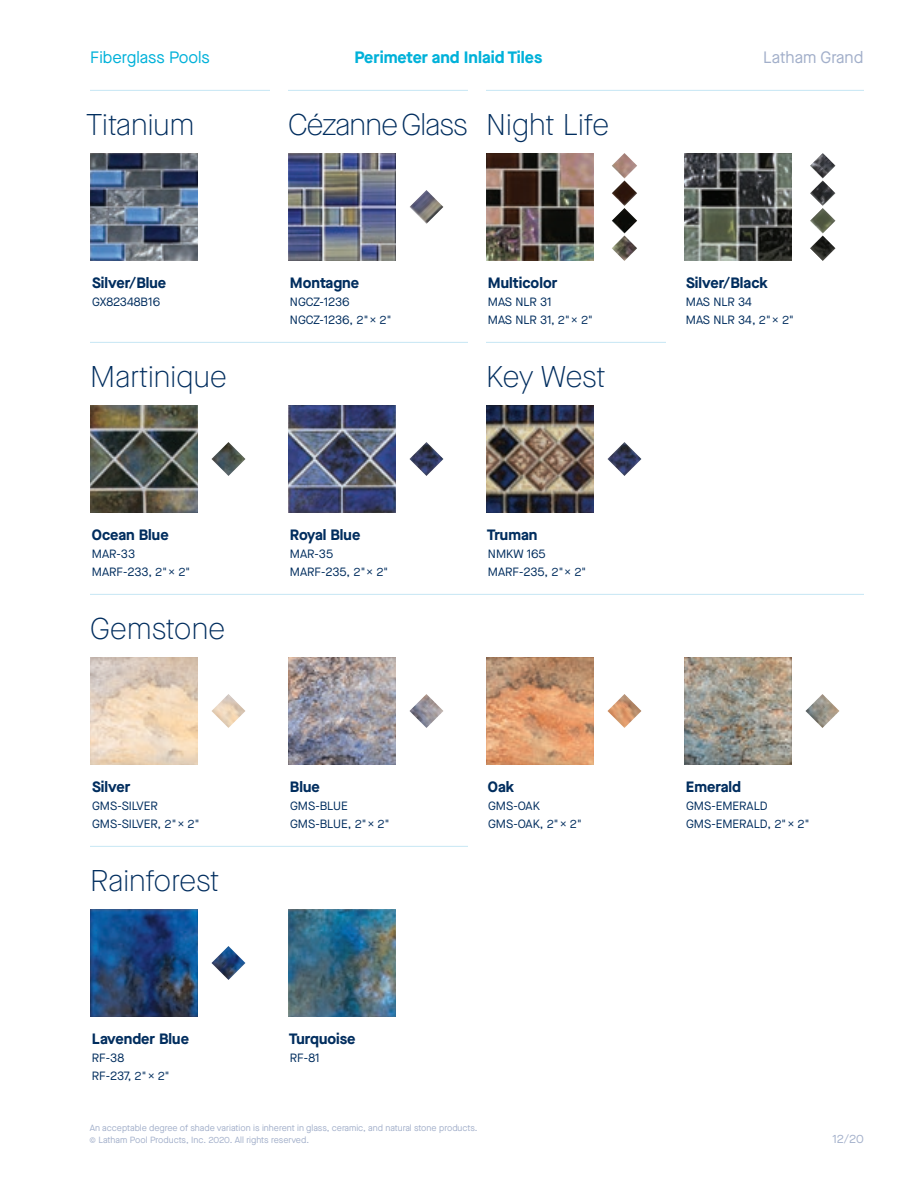
<style>
.page{position:relative;width:918px;height:1188px;background:#fff}
.page>*{position:absolute;margin:0;border:0;box-sizing:border-box;transform-origin:0 0}
.t1{font:100 30px "Maison Neue";color:#002d5e}
.t2{font:100 30px "Maison Neue";letter-spacing:-.03em;color:#002d5e}
.t3{font:700 16.5px "Maison Neue";color:#00b1d9}
.t4{font:16.5px "Maison Neue";color:#00b1d9}
.t5{font:16.5px "Maison Neue";color:#a2afca}
.t6{font:700 15px "Maison Neue";color:#002d5e}
.t7{font:12px/18px "Maison Neue";color:#002d5e}
.t8{font:12px "Maison Neue";color:#a2afca}
.t9{font:9px/12px "Maison Neue";color:#a2afca}
</style>
<div class="page">
<img style="left:90px;top:909px;width:108px;height:108px">
<img style="left:212px;top:946px;width:33px;height:34px">
<img style="left:486px;top:405px;width:108px;height:108px">
<img style="left:90px;top:153px;width:108px;height:108px">
<img style="left:90px;top:657px;width:108px;height:108px">
<img style="left:212px;top:694px;width:33px;height:34px">
<img style="left:90px;top:405px;width:108px;height:108px">
<img style="left:212px;top:442px;width:33px;height:34px">
<img style="left:288px;top:909px;width:108px;height:108px">
<img style="left:288px;top:657px;width:108px;height:108px">
<img style="left:410px;top:694px;width:33px;height:34px">
<img style="left:288px;top:405px;width:108px;height:108px">
<img style="left:410px;top:442px;width:33px;height:34px">
<img style="left:608px;top:442px;width:33px;height:34px">
<img style="left:486px;top:153px;width:108px;height:108px">
<img style="left:612px;top:181px;width:25px;height:25px">
<img style="left:486px;top:657px;width:108px;height:108px">
<img style="left:608px;top:694px;width:33px;height:34px">
<img style="left:684px;top:153px;width:108px;height:108px">
<img style="left:810px;top:236px;width:25px;height:25px">
<img style="left:810px;top:153px;width:25px;height:25px">
<img style="left:684px;top:657px;width:108px;height:108px">
<img style="left:806px;top:694px;width:33px;height:34px">
<img style="left:288px;top:153px;width:108px;height:108px">
<img style="left:410px;top:190px;width:33px;height:34px">
<img style="left:612px;top:153px;width:25px;height:25px">
<img style="left:612px;top:208px;width:25px;height:25px">
<img style="left:612px;top:236px;width:25px;height:25px">
<img style="left:810px;top:181px;width:25px;height:25px">
<img style="left:810px;top:208px;width:25px;height:25px">
<hr style="left:90px;top:846px;width:378px;height:1px;background:#c7e7f4">
<hr style="left:486px;top:342px;width:180px;height:1px;background:#c7e7f4">
<hr style="left:90px;top:90px;width:180px;height:1px;background:#c7e7f4">
<hr style="left:288px;top:90px;width:180px;height:1px;background:#c7e7f4">
<hr style="left:486px;top:90px;width:378px;height:1px;background:#c7e7f4">
<hr style="left:90px;top:342px;width:378px;height:1px;background:#c7e7f4">
<hr style="left:90px;top:594px;width:774px;height:1px;background:#c7e7f4">
<h2 class="t3" style="left:355px;top:45px;width:189px">Perimeter and Inlaid Tiles</h2>
<h2 class="t4" style="left:90px;top:46px;width:121px">Fiberglass Pools</h2>
<h2 class="t5" style="left:763px;top:46px;width:102px">Latham Grand</h2>
<h1 class="t1" style="left:86px;top:105px;width:110px">Titanium</h1>
<h1 class="t2" style="left:288px;top:105px;width:181px">Cézanne Glass</h1>
<h1 class="t1" style="left:486px;top:105px;width:125px">Night Life</h1>
<p class="t6" style="left:92px;top:272px;width:76px">Silver/Blue</p>
<p class="t7" style="left:92px;top:293px;width:69px">GX82348B16</p>
<p class="t6" style="left:290px;top:272px;width:71px">Montagne</p>
<p class="t7" style="left:290px;top:293px;width:103px">NGCZ-1236<br>NGCZ-1236, 2" × 2"</p>
<p class="t6" style="left:488px;top:272px;width:71px">Multicolor</p>
<p class="t7" style="left:488px;top:293px;width:106px">MAS NLR 31<br>MAS NLR 31, 2" × 2"</p>
<p class="t6" style="left:686px;top:272px;width:84px">Silver/Black</p>
<p class="t7" style="left:686px;top:293px;width:109px">MAS NLR 34<br>MAS NLR 34, 2" × 2"</p>
<h1 class="t1" style="left:90px;top:357px;width:139px">Martinique</h1>
<h1 class="t1" style="left:486px;top:357px;width:121px">Key West</h1>
<p class="t6" style="left:92px;top:524px;width:78px">Ocean Blue</p>
<p class="t7" style="left:92px;top:545px;width:100px">MAR-33<br>MARF-233, 2" × 2"</p>
<p class="t6" style="left:290px;top:524px;width:72px">Royal Blue</p>
<p class="t7" style="left:290px;top:545px;width:100px">MAR-35<br>MARF-235, 2" × 2"</p>
<p class="t6" style="left:487px;top:524px;width:52px">Truman</p>
<p class="t7" style="left:488px;top:545px;width:100px">NMKW 165<br>MARF-235, 2" × 2"</p>
<h1 class="t1" style="left:90px;top:609px;width:137px">Gemstone</h1>
<p class="t6" style="left:92px;top:776px;width:40px">Silver</p>
<p class="t7" style="left:92px;top:797px;width:109px">GMS-SILVER<br>GMS-SILVER, 2" × 2"</p>
<p class="t6" style="left:290px;top:776px;width:31px">Blue</p>
<p class="t7" style="left:290px;top:797px;width:101px">GMS-BLUE<br>GMS-BLUE, 2" × 2"</p>
<p class="t6" style="left:488px;top:776px;width:28px">Oak</p>
<p class="t7" style="left:488px;top:797px;width:95px">GMS-OAK<br>GMS-OAK, 2" × 2"</p>
<p class="t6" style="left:686px;top:776px;width:57px">Emerald</p>
<p class="t7" style="left:686px;top:797px;width:125px">GMS-EMERALD<br>GMS-EMERALD, 2" × 2"</p>
<h1 class="t1" style="left:90px;top:861px;width:131px">Rainforest</h1>
<p class="t6" style="left:92px;top:1028px;width:99px">Lavender Blue</p>
<p class="t7" style="left:92px;top:1049px;width:79px">RF-38<br>RF-237, 2" × 2"</p>
<p class="t6" style="left:289px;top:1028px;width:68px">Turquoise</p>
<p class="t7" style="left:290px;top:1049px;width:31px">RF-81</p>
<p class="t9" style="left:89px;top:1122px;width:390px">An acceptable degree of shade variation is inherent in glass, ceramic, and natural stone products. © Latham Pool Products, Inc. 2020. All rights reserved.</p>
<p class="t8" style="left:833px;top:1131px;width:33px">12/20</p>
</div>
